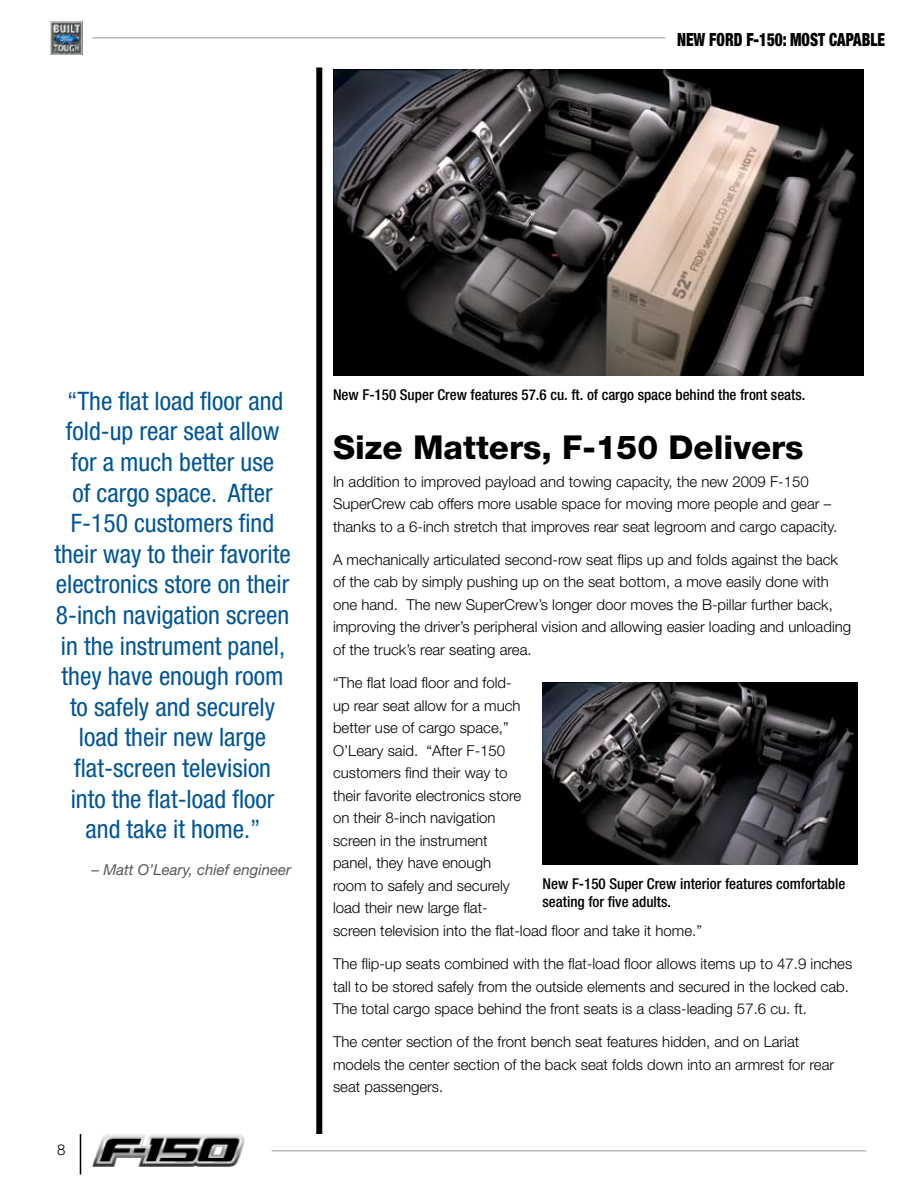
<style>
.page{position:relative;width:918px;height:1188px;background:#fff}
.page>*{position:absolute;margin:0;border:0;box-sizing:border-box;transform-origin:0 0}
.t1{font:800 33px "Helvetica Neue LT Std";color:#000}
.t2{font:condensed 25.5px/30.6px "Helvetica Neue LT Std";color:#005596;text-align:center}
.t3{font:900 condensed 18.15px "Helvetica Neue LT Std";color:#000;scale:.83 1}
.t4{font:300 15px/22.5px "Helvetica Neue LT Std";color:#000}
.t5{font:500 condensed 15px/18px "Helvetica Neue LT Std";color:#000}
.t6{font:italic 15px "Helvetica Neue LT Std";color:#58595b}
</style>
<div class="page">
<img style="left:93px;top:1134px;width:152px;height:32px">
<hr style="left:80px;top:1134px;width:1px;height:40px;background:#000">
<hr style="left:272px;top:1150px;width:594px;height:1px;background:#939598">
<hr style="left:93px;top:38px;width:572px;height:1px;background:#939598">
<img style="left:51px;top:21px;width:31px;height:33px">
<img style="left:333px;top:69px;width:531px;height:306px">
<div style="left:316px;top:68px;width:6px;height:1066px;background:#000"></div>
<img style="left:543px;top:683px;width:314px;height:182px">
<p class="t3" style="left:677px;top:28px;width:252px">NEW FORD F-150: MOST CAPABLE</p>
<p class="t2" style="left:55px;top:385px;width:238px">“The flat load floor and fold-up rear seat allow for a much better use<br>of cargo space. After<br>F-150 customers find their way to their favorite electronics store on their<br>8-inch navigation screen in the instrument panel, they have enough room to safely and securely load their new large flat-screen television into the flat-load floor and take it home.”</p>
<p class="t6" style="left:92px;top:861px;width:201px">– Matt O’Leary, chief engineer</p>
<p class="t5" style="left:333px;top:385px;width:474px">New F-150 Super Crew features 57.6 cu. ft. of cargo space behind the front seats.</p>
<h1 class="t1" style="left:333px;top:427px;width:472px">Size Matters, F-150 Delivers</h1>
<p class="t4" style="left:333px;top:470px;width:506px">In addition to improved payload and towing capacity, the new 2009 F-150<br>SuperCrew cab offers more usable space for moving more people and gear – thanks to a 6-inch stretch that improves rear seat legroom and cargo capacity.</p>
<p class="t4" style="left:333px;top:548px;width:520px">A mechanically articulated second-row seat flips up and folds against the back of the cab by simply pushing up on the seat bottom, a move easily done with one hand. The new SuperCrew’s longer door moves the B-pillar further back, improving the driver’s peripheral vision and allowing easier loading and unloading of the truck’s rear seating area.</p>
<p class="t4" style="left:333px;top:671px;width:370px">“The flat load floor and fold-<br>up rear seat allow for a much<br>better use of cargo space,”<br>O’Leary said. “After F-150<br>customers find their way to<br>their favorite electronics store<br>on their 8-inch navigation<br>screen in the instrument<br>panel, they have enough<br>room to safely and securely<br>load their new large flat-<br>screen television into the flat-load floor and take it home.”</p>
<p class="t4" style="left:333px;top:952px;width:521px">The flip-up seats combined with the flat-load floor allows items up to 47.9 inches tall to be stored safely from the outside elements and secured in the locked cab.<br>The total cargo space behind the front seats is a class-leading 57.6 cu. ft.</p>
<p class="t4" style="left:333px;top:1030px;width:503px">The center section of the front bench seat features hidden, and on Lariat models the center section of the back seat folds down into an armrest for rear seat passengers.</p>
<p class="t5" style="left:543px;top:874px;width:304px">New F-150 Super Crew interior features comfortable seating for five adults.</p>
</div>
